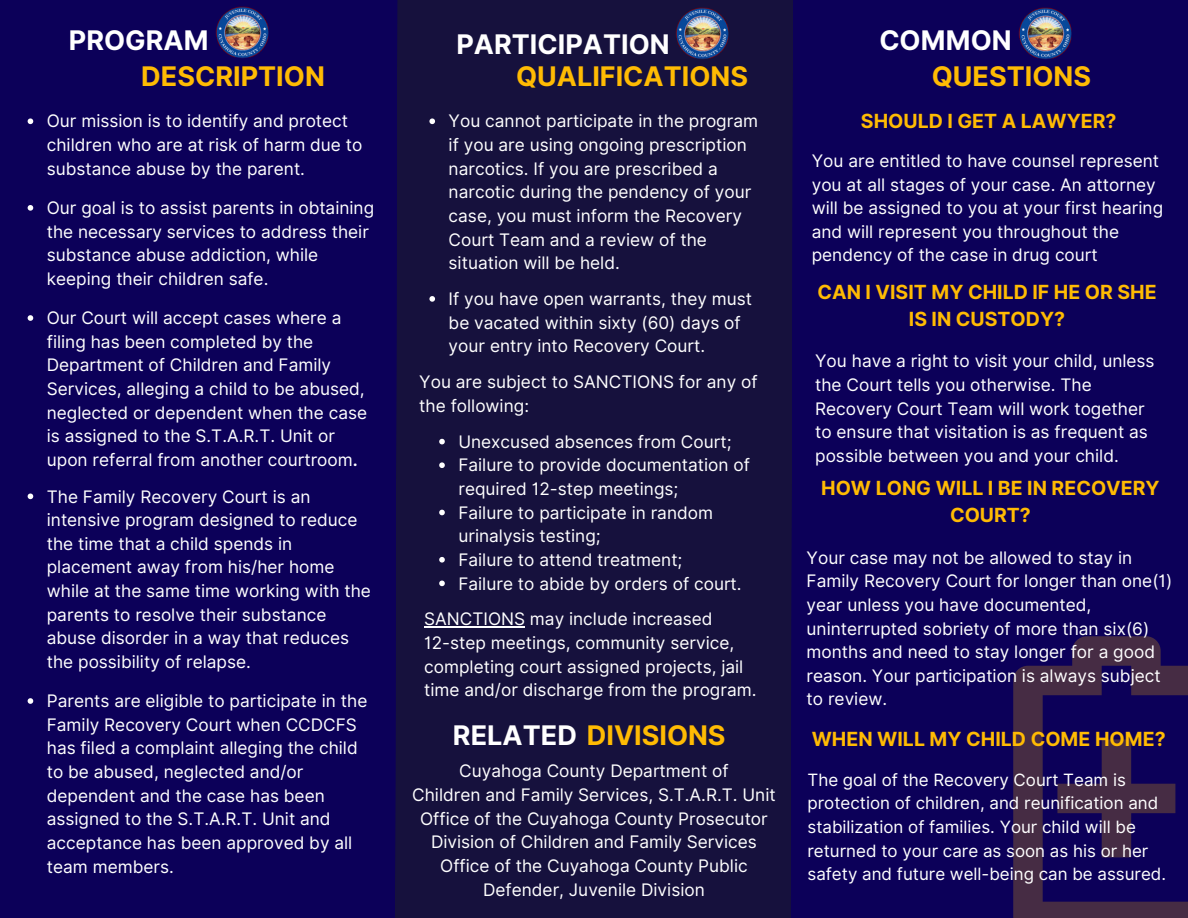
<style>
.page{position:relative;width:1188px;height:918px;background:#0c0059}
.page>*{position:absolute;margin:0;border:0;box-sizing:border-box;transform-origin:0 0}
.t1{font:700 27px "Inter";color:#ffbb03}
.t2{font:700 27px "Inter";color:#fff}
.t3{font:700 19.5px/27px "Inter";color:#ffbb03;text-align:center}
.t4{font:17.25px/23.7px "Inter";color:#fff}
.t5{font:16.95px/23.7px "Inter";color:#fff}
.s1{font-weight:600}
.s2{color:#fff}
</style>
<div class="page">
<div style="left:395px;top:0;width:398px;height:918px;background:#16113d"></div>
<img style="left:215px;top:6px;width:54px;height:52px">
<img style="left:676px;top:7px;width:54px;height:53px">
<img style="left:1019px;top:7px;width:53px;height:52px">
<svg style="left:28px;top:118px;width:5px;height:6px"></svg>
<svg style="left:429px;top:118px;width:6px;height:6px"></svg>
<svg style="left:28px;top:205px;width:5px;height:6px"></svg>
<svg style="left:28px;top:315px;width:5px;height:6px"></svg>
<svg style="left:28px;top:494px;width:5px;height:5px"></svg>
<svg style="left:28px;top:698px;width:5px;height:6px"></svg>
<svg style="left:429px;top:296px;width:6px;height:6px"></svg>
<svg style="left:439px;top:439px;width:6px;height:5px"></svg>
<svg style="left:439px;top:462px;width:6px;height:6px"></svg>
<svg style="left:439px;top:510px;width:6px;height:5px"></svg>
<svg style="left:439px;top:557px;width:6px;height:6px"></svg>
<svg style="left:439px;top:581px;width:6px;height:5px"></svg>
<hr style="left:424px;top:627px;width:101px;height:1px;background:#fff">
<svg style="left:1013px;top:636px;width:175px;height:282px"></svg>
<p class="t2" style="left:69px;top:24px;width:141px">PROGRAM</p>
<p class="t1" style="left:141px;top:60px;width:185px">DESCRIPTION</p>
<p class="t4" style="left:47px;top:109px;width:317px">Our mission is to identify and protect children who are at risk of harm due to substance abuse by the parent.</p>
<p class="t4" style="left:47px;top:196px;width:329px">Our goal is to assist parents in obtaining the necessary services to address their substance abuse addiction, while keeping their children safe.</p>
<p class="t4" style="left:47px;top:306px;width:322px">Our Court will accept cases where a filing has been completed by the Department of Children and Family Services, alleging a child to be abused, neglected or dependent when the case is assigned to the S.T.A.R.T. Unit or upon referral from another courtroom<span class="s1">.</span></p>
<p class="t4" style="left:47px;top:484px;width:326px">The Family Recovery Court is an intensive program designed to reduce the time that a child spends in placement away from his/her home while at the same time working with the parents to resolve their substance abuse disorder in a way that reduces the possibility of relapse.</p>
<p class="t4" style="left:47px;top:689px;width:322px">Parents are eligible to participate in the<br>Family Recovery Court when CCDCFS has filed a complaint alleging the child to be abused, neglected and/or dependent and the case has been assigned to the S.T.A.R.T. Unit and acceptance has been approved by all team members.</p>
<p class="t2" style="left:456px;top:28px;width:215px">PARTICIPATION</p>
<p class="t1" style="left:516px;top:60px;width:234px">QUALIFICATIONS</p>
<p class="t4" style="left:449px;top:109px;width:311px">You cannot participate in the program if you are using ongoing prescription narcotics. If you are prescribed a narcotic during the pendency of your case, you must inform the Recovery Court Team and a review of the situation will be held.</p>
<p class="t4" style="left:449px;top:287px;width:305px">If you have open warrants, they must be vacated within sixty (60) days of your entry into Recovery Court.</p>
<p class="t4" style="left:419px;top:370px;width:340px">You are subject to SANCTIONS for any of the following:</p>
<p class="t4" style="left:458px;top:430px;width:275px">Unexcused absences from Court;</p>
<p class="t4" style="left:458px;top:453px;width:293px">Failure to provide documentation of required 12-step meetings;</p>
<p class="t4" style="left:458px;top:501px;width:256px">Failure to participate in random urinalysis testing;</p>
<p class="t4" style="left:458px;top:548px;width:226px">Failure to attend treatment;</p>
<p class="t4" style="left:458px;top:571px;width:285px">Failure to abide by orders of court.</p>
<p class="t4" style="left:424px;top:607px;width:290px">SANCTIONS may include increased</p>
<p class="t4" style="left:424px;top:631px;width:334px">12-step meetings, community service, completing court assigned projects, jail time and/or discharge from the program.</p>
<p class="t1" style="left:453px;top:719px;width:274px"><span class="s2">RELATED</span> DIVISIONS</p>
<p class="t4" style="left:459px;top:759px;width:271px">Cuyahoga County Department of</p>
<p class="t4" style="left:412px;top:783px;width:365px">Children and Family Services, S.T.A.R.T. Unit</p>
<p class="t4" style="left:420px;top:807px;width:349px">Office of the Cuyahoga County Prosecutor</p>
<p class="t4" style="left:431px;top:830px;width:327px">Division of Children and Family Services</p>
<h2 class="t4" style="left:440px;top:854px;width:309px;text-align:center">Office of the Cuyahoga County Public<br>Defender, Juvenile Division</h2>
<p class="t2" style="left:879px;top:24px;width:134px">COMMON</p>
<p class="t1" style="left:932px;top:60px;width:161px">QUESTIONS</p>
<p class="t3" style="left:861px;top:108px;width:257px">SHOULD I GET A LAWYER?</p>
<p class="t4" style="left:812px;top:149px;width:353px">You are entitled to have counsel represent you at all stages of your case. An attorney will be assigned to you at your first hearing and will represent you throughout the pendency of the case in drug court</p>
<h2 class="t3" style="left:817px;top:278px;width:341px">CAN I VISIT MY CHILD IF HE OR SHE<br>IS IN CUSTODY?</h2>
<p class="t4" style="left:815px;top:349px;width:341px">You have a right to visit your child, unless the Court tells you otherwise. The Recovery Court Team will work together to ensure that visitation is as frequent as possible between you and your child.</p>
<h2 class="t3" style="left:821px;top:475px;width:340px">HOW LONG WILL I BE IN RECOVERY<br>COURT?</h2>
<p class="t4" style="left:807px;top:546px;width:367px">Your case may not be allowed to stay in Family Recovery Court for longer than one(1) year unless you have documented, uninterrupted sobriety of more than six(6) months and need to stay longer for a good reason. Your participation is always subject to review.</p>
<p class="t3" style="left:812px;top:725px;width:356px">WHEN WILL MY CHILD COME HOME?</p>
<h2 class="t5" style="left:807px;top:768px;width:360px">The goal of the Recovery Court Team is protection of children, and reunification and stabilization of families. Your child will be returned to your care as soon as his or her safety and future well-being can be assured.</h2>
</div>
